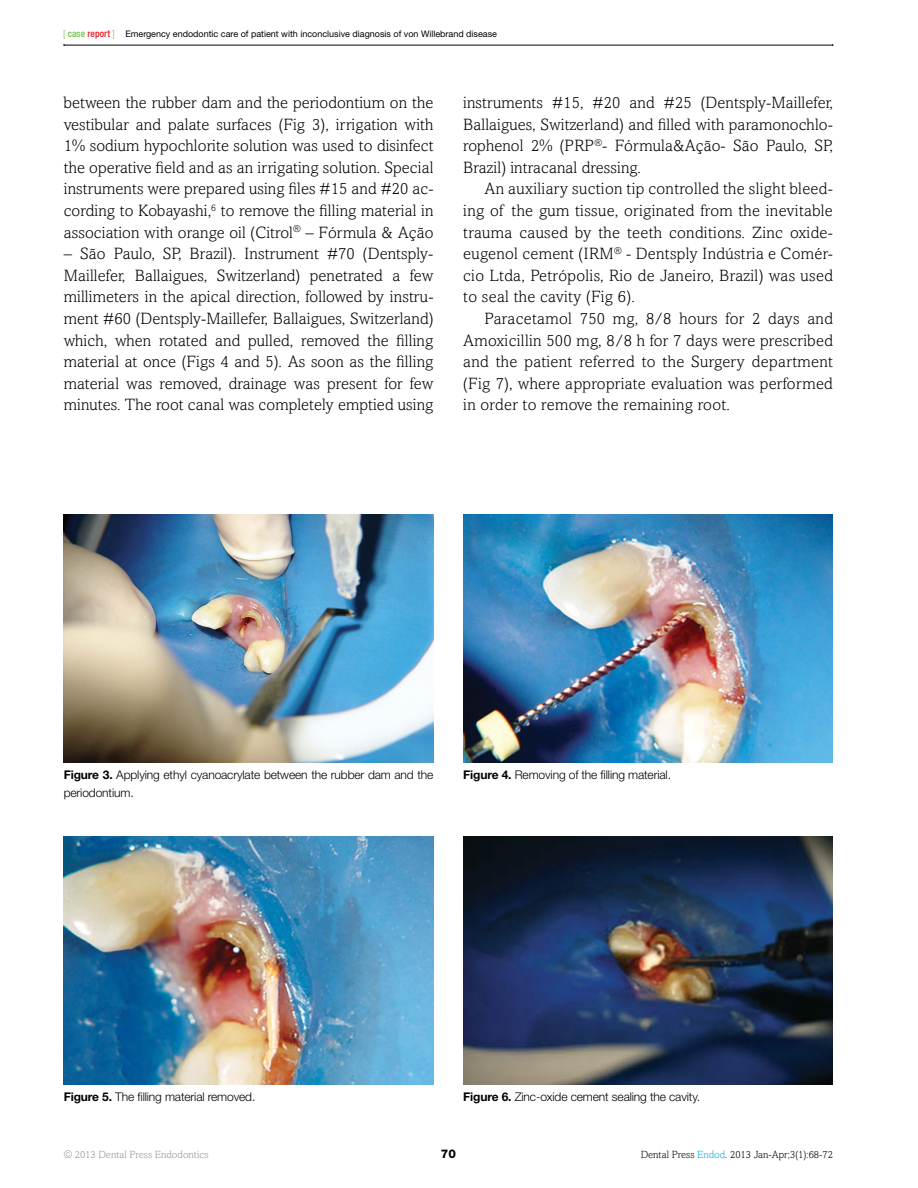
<style>
.page{position:relative;width:918px;height:1188px;background:#fff}
.page>*{position:absolute;margin:0;border:0;box-sizing:border-box;transform-origin:0 0}
.t1{font:300 16.5px/21.6px "Amasis";letter-spacing:.005em;color:#000;text-align:justify}
.t2{font:300 12px/18px "Helvetica Neue LT Std";letter-spacing:-.01em;color:#000}
.t3{font:800 12px "Helvetica Neue LT Std";color:#000}
.t4{font:300 10.5px "Amasis";color:#000}
.t5{font:300 10.5px "Amasis";color:#939598}
.t6{font:9px "Helvetica Neue LT Std";color:#000}
.s1{font-family:"Helvetica Neue LT";font-weight:300;font-stretch:condensed;font-size:9.75px;color:#72bf44}
.s2{font-family:"Helvetica Neue LT";font-weight:500;font-stretch:condensed;font-size:9.75px;color:#72bf44}
.s3{font-family:"Helvetica Neue LT";font-weight:500;font-stretch:condensed;font-size:9.75px;color:#ed1d24}
.s4{font-weight:700}
.s5{color:#00aeef}
</style>
<div class="page">
<hr style="left:64px;top:45px;width:769px;height:1px;background:#000">
<img style="left:64px;top:514px;width:369px;height:248px">
<img style="left:64px;top:836px;width:369px;height:248px">
<img style="left:463px;top:514px;width:370px;height:248px">
<img style="left:463px;top:836px;width:370px;height:248px">
<p class="t6" style="left:63px;top:28px;width:436px"><span class="s1">[</span> <span class="s2">case</span> <span class="s3">report</span> <span class="s1">]</span> Emergency endodontic care of patient with inconclusive diagnosis of von Willebrand disease</p>
<p class="t1" style="left:64px;top:92px;width:371px">between the rubber dam and the periodontium on the vestibular and palate surfaces (Fig 3), irrigation with 1% sodium hypochlorite solution was used to disinfect the operative field and as an irrigating solution. Special instruments were prepared using files #15 and #20 ac&shy;cording to Kobayashi,<sup>6</sup> to remove the filling material in association with orange oil (Citrol<sup>®</sup> – Fórmula &amp; Ação</p>
<p class="t1" style="left:64px;top:243px;width:371px">– São Paulo, SP, Brazil). Instrument #70 (Dentsply-Maillefer, Ballaigues, Switzerland) penetrated a few millimeters in the apical direction, followed by instru&shy;ment #60 (Dentsply-Maillefer, Ballaigues, Switzerland) which, when rotated and pulled, removed the filling material at once (Figs 4 and 5). As soon as the filling material was removed, drainage was present for few minutes. The root canal was completely emptied using</p>
<p class="t1" style="left:463px;top:92px;width:371px">instruments #15, #20 and #25 (Dentsply-Maillefer, Ballaigues, Switzerland) and filled with paramonochlo&shy;rophenol 2% (PRP<sup>®</sup>- Fórmula&amp;Ação- São Paulo, SP, Brazil) intracanal dressing.</p>
<p class="t1" style="left:463px;top:178px;width:371px;text-indent:21px">An auxiliary suction tip controlled the slight bleed&shy;ing of the gum tissue, originated from the inevitable trauma caused by the teeth conditions. Zinc oxide&shy;eugenol cement (IRM<sup>®</sup> - Dentsply Indústria e Comér&shy;cio Ltda, Petrópolis, Rio de Janeiro, Brazil) was used to seal the cavity (Fig 6).</p>
<p class="t1" style="left:463px;top:308px;width:371px;text-indent:21px">Paracetamol 750 mg, 8/8 hours for 2 days and Amoxicillin 500 mg, 8/8 h for 7 days were prescribed and the patient referred to the Surgery department (Fig 7), where appropriate evaluation was performed in order to remove the remaining root.</p>
<p class="t2" style="left:64px;top:766px;width:371px"><span class="s4">Figure 3.</span> Applying ethyl cyanoacrylate between the rubber dam and the periodontium.</p>
<p class="t2" style="left:463px;top:766px;width:209px"><span class="s4">Figure 4.</span> Removing of the filling material.</p>
<p class="t2" style="left:64px;top:1088px;width:193px"><span class="s4">Figure 5.</span> The filling material removed.</p>
<p class="t2" style="left:463px;top:1088px;width:238px"><span class="s4">Figure 6.</span> Zinc-oxide cement sealing the cavity.</p>
<p class="t5" style="left:64px;top:1149px;width:146px">© 2013 Dental Press Endodontics</p>
<p class="t3" style="left:441px;top:1147px;width:17px">70</p>
<p class="t4" style="left:641px;top:1149px;width:194px">Dental Press <span class="s5">Endod</span>. 2013 Jan-Apr;3(1):68-72</p>
</div>
